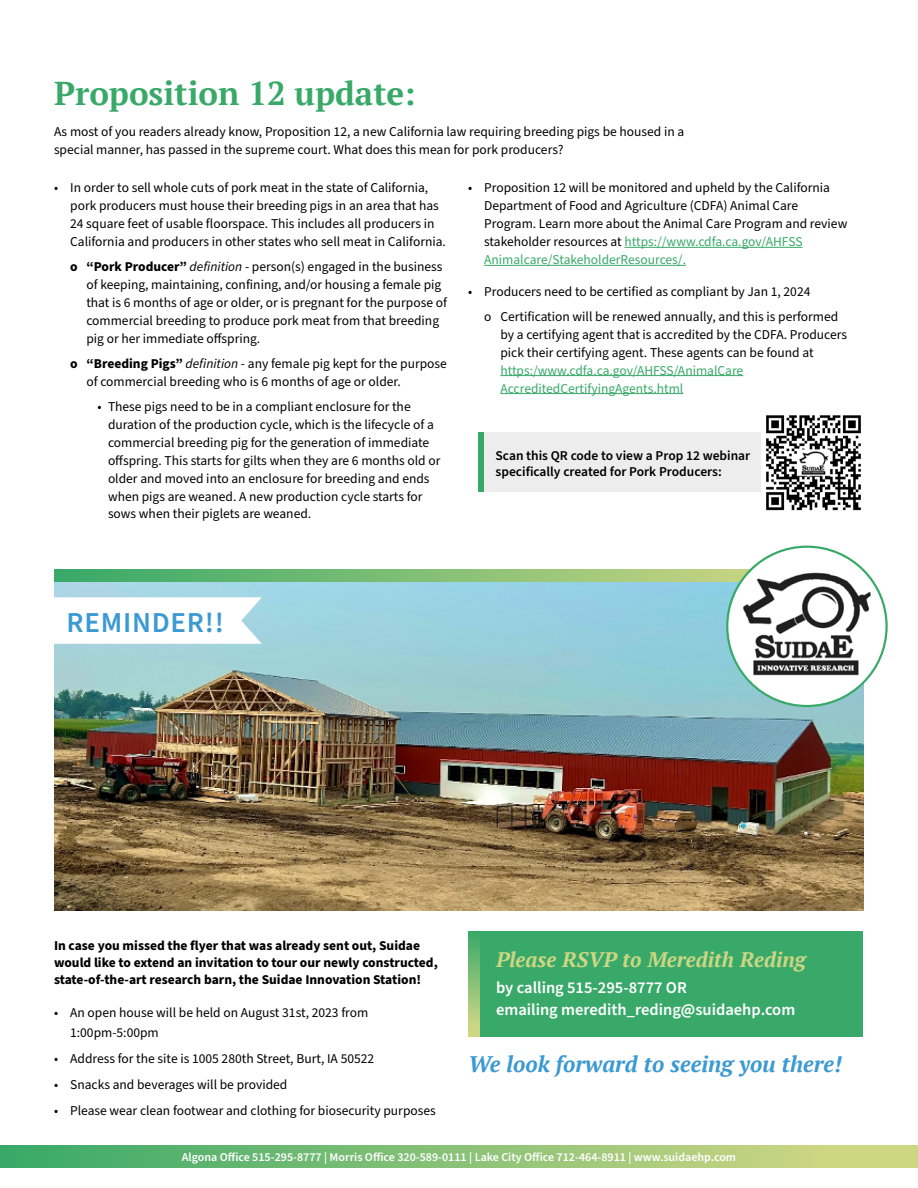
<style>
.page{position:relative;width:918px;height:1188px;background:#fff}
.page>*{position:absolute;margin:0;border:0;box-sizing:border-box;transform-origin:0 0}
.t1{font:700 33px "PT Serif";color:#38a969}
.t2{font:600 28.95px "Source Sans Pro";letter-spacing:.025em;color:#3c9ad2}
.t3{font:italic 700 22.5px "PT Serif";color:#3c9ad2}
.t4{font:italic 700 21px "PT Serif";color:#cdd683}
.t5{font:600 16.5px/21.9px "Source Sans Pro";color:#fff}
.t6{font:13.5px/18px "Source Sans Pro";color:#000}
.t7{font:700 13.5px/17.2px "Source Sans Pro";color:#000}
.t8{font:13.5px/18px "Source Sans Pro";color:#38a969}
.t9{font:600 13.5px/16.2px "Source Sans Pro";color:#000}
.t10{font:600 12px "Source Sans Pro";color:#fff}
.s1{font-weight:700}
.s2{font-style:italic}
.s3{color:#38a969}
</style>
<div class="page">
<hr style="left:624px;top:247px;width:179px;height:1px;background:#38a969">
<hr style="left:484px;top:265px;width:202px;height:1px;background:#38a969">
<hr style="left:500px;top:375px;width:243px;height:1px;background:#38a969">
<hr style="left:500px;top:393px;width:183px;height:1px;background:#38a969">
<div style="left:478px;top:433px;width:369px;height:59px;background:#ededee"></div>
<div style="left:0;top:1146px;width:918px;height:21px;background:linear-gradient(to right,#39a969,#dada85)"></div>
<img style="left:761px;top:415px;width:100px;height:96px">
<div style="left:478px;top:433px;width:6px;height:59px;background:#38a969"></div>
<img style="left:54px;top:581px;width:810px;height:330px">
<svg style="left:54px;top:570px;width:685px;height:11px;background:#7dbe75"></svg>
<svg style="left:727px;top:547px;width:160px;height:159px"></svg>
<img style="left:739px;top:558px;width:136px;height:137px">
<svg style="left:54px;top:597px;width:208px;height:47px"></svg>
<div style="left:469px;top:931px;width:394px;height:105px;background:#38a969"></div>
<svg style="left:469px;top:939px;width:11px;height:97px"></svg>
<h1 class="t1" style="left:54px;top:72px;width:363px">Proposition 12 update:</h1>
<p class="t6" style="left:54px;top:123px;width:632px">As most of you readers already know, Proposition 12, a new California law requiring breeding pigs be housed in a special manner, has passed in the supreme court. What does this mean for pork producers?</p>
<p class="t6" style="left:70px;top:179px;width:377px;text-indent:-16px">• In order to sell whole cuts of pork meat in the state of California, pork producers must house their breeding pigs in an area that has 24 square feet of usable floorspace. This includes all producers in California and producers in other states who sell meat in California.</p>
<p class="t6" style="left:86px;top:258px;width:362px;text-indent:-16px"><span class="s1">o “Pork Producer”</span> <span class="s2">definition</span> - person(s) engaged in the business of keeping, maintaining, confining, and/or housing a female pig that is 6 months of age or older, or is pregnant for the purpose of commercial breeding to produce pork meat from that breeding pig or her immediate offspring.</p>
<p class="t6" style="left:86px;top:355px;width:362px;text-indent:-16px"><span class="s1">o “Breeding Pigs”</span> <span class="s2">definition</span> - any female pig kept for the purpose of commercial breeding who is 6 months of age or older.</p>
<p class="t6" style="left:108px;top:397px;width:334px;text-indent:-11px">• These pigs need to be in a compliant enclosure for the duration of the production cycle, which is the lifecycle of a commercial breeding pig for the generation of immediate offspring. This starts for gilts when they are 6 months old or older and moved into an enclosure for breeding and ends when pigs are weaned. A new production cycle starts for sows when their piglets are weaned.</p>
<p class="t6" style="left:484px;top:179px;width:365px;text-indent:-16px">• Proposition 12 will be monitored and upheld by the California Department of Food and Agriculture (CDFA) Animal Care Program. Learn more about the Animal Care Program and review stakeholder resources at <span class="s3">https://www.cdfa.ca.gov/AHFSS Animalcare/StakeholderResources/.</span></p>
<p class="t6" style="left:484px;top:279px;width:356px;line-height:24.8px;text-indent:-16px">• Producers need to be certified as compliant by Jan 1, 2024<br>o Certification will be renewed annually, and this is performed</p>
<p class="t6" style="left:500px;top:325px;width:348px">by a certifying agent that is accredited by the CDFA. Producers pick their certifying agent. These agents can be found at</p>
<p class="t8" style="left:500px;top:361px;width:244px">https:/www.cdfa.ca.gov/AHFSS/AnimalCare<br>AccreditedCertifyingAgents.html</p>
<p class="t9" style="left:496px;top:448px;width:256px">Scan this QR code to view a Prop 12 webinar specifically created for Pork Producers:</p>
<h2 class="t2" style="left:67px;top:603px;width:159px">REMINDER!!</h2>
<p class="t7" style="left:54px;top:937px;width:385px">In case you missed the flyer that was already sent out, Suidae would like to extend an invitation to tour our newly constructed, state-of-the-art research barn, the Suidae Innovation Station!</p>
<p class="t6" style="left:70px;top:1003px;width:300px;line-height:19.5px;text-indent:-16px">• An open house will be held on August 31st, 2023 from<br>1:00pm-5:00pm</p>
<p class="t6" style="left:54px;top:1050px;width:322px">• Address for the site is 1005 280th Street, Burt, IA 50522</p>
<p class="t6" style="left:54px;top:1076px;width:235px">• Snacks and beverages will be provided</p>
<p class="t6" style="left:54px;top:1102px;width:383px">• Please wear clean footwear and clothing for biosecurity purposes</p>
<h3 class="t4" style="left:496px;top:946px;width:311px">Please RSVP to Meredith Reding</h3>
<p class="t5" style="left:496px;top:978px;width:301px">by calling 515-295-8777 OR<br>emailing meredith_reding@suidaehp.com</p>
<h3 class="t3" style="left:468px;top:1049px;width:375px">We look forward to seeing you there!</h3>
<p class="t10" style="left:182px;top:1149px;width:556px">Algona Office 515-295-8777 | Morris Office 320-589-0111 | Lake City Office 712-464-8911 | www.suidaehp.com</p>
</div>
